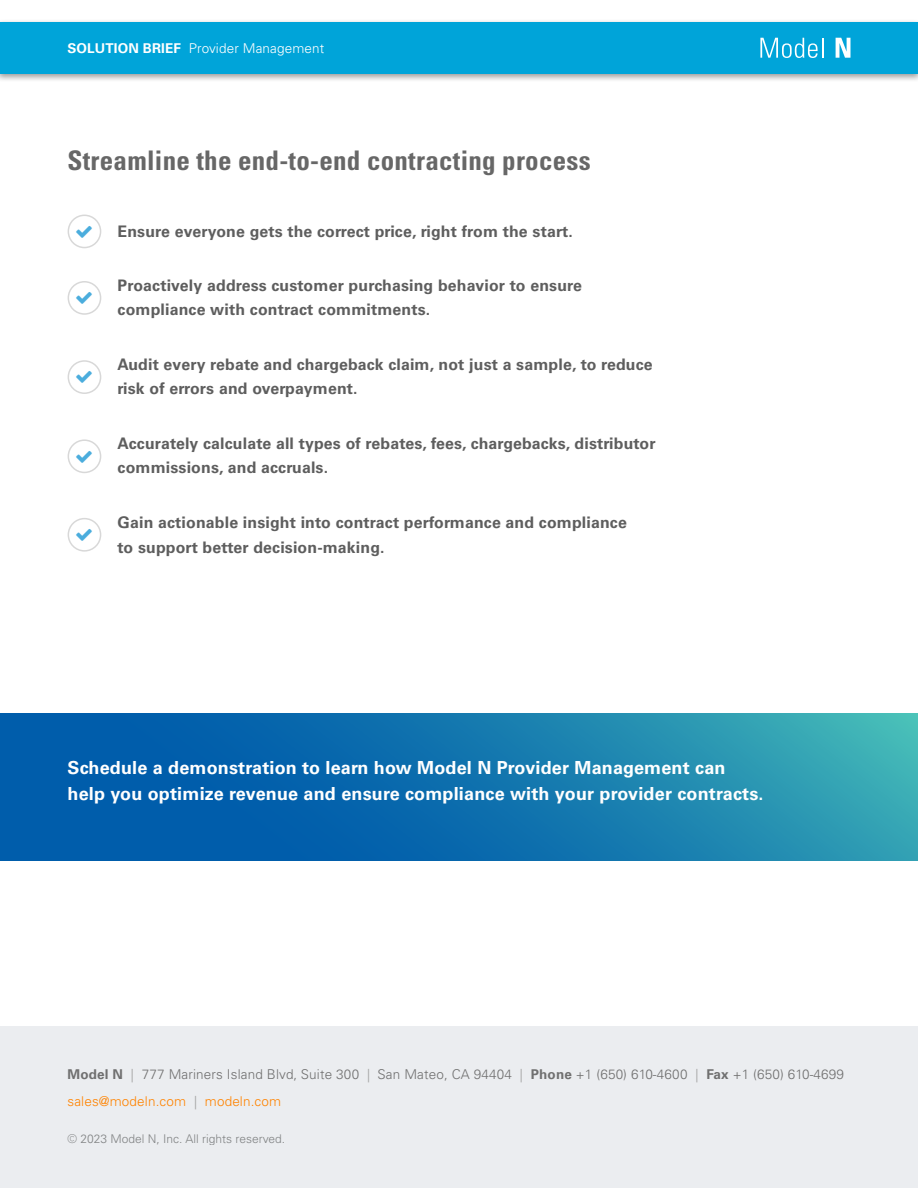
<style>
.page{position:relative;width:918px;height:1188px;background:#fff}
.page>*{position:absolute;margin:0;border:0;box-sizing:border-box;transform-origin:0 0}
.t1{font:700 condensed 27px "Univers LT Pro";letter-spacing:.01em;color:#676767}
.t2{font:700 18px/25.5px "Univers LT Pro 65";letter-spacing:.01em;color:#fff}
.t3{font:700 15.9px/24.3px "Univers LT Pro 65";letter-spacing:.01em;color:#5e5e5e}
.t4{font:300 13.5px/26.2px "Univers LT Pro 45";letter-spacing:.01em;color:#707070}
.t5{font:300 13.5px "Univers LT Pro 45";letter-spacing:.01em;color:#fff}
.t6{font:300 12px "Univers LT Pro 45";color:#8d8d8d}
.s1{font-family:"Univers LT Pro 65";font-weight:700}
.s2{color:#a0a0a0}
.s3{color:#ff8300}
</style>
<div class="page">
<div style="left:0;top:19px;width:918px;height:63px;background:#000;opacity:.4"></div>
<div style="left:0;top:22px;width:918px;height:52px;background:#00a4d9"></div>
<svg style="left:760px;top:38px;width:58px;height:20px"></svg>
<hr style="left:822px;top:38px;width:2px;height:20px;background:#fff">
<svg style="left:836px;top:38px;width:15px;height:20px"></svg>
<div style="left:0;top:1026px;width:918px;height:162px;background:#ebedf0"></div>
<svg style="left:0;top:714px;width:918px;height:146px;background:#1377ae"></svg>
<div style="left:68px;top:281px;width:33px;height:34px;border:2px solid #d8d8d8;border-radius:50%"></div>
<div style="left:68px;top:360px;width:33px;height:34px;border:2px solid #d8d8d8;border-radius:50%"></div>
<div style="left:68px;top:439px;width:33px;height:34px;border:2px solid #d8d8d8;border-radius:50%"></div>
<div style="left:68px;top:518px;width:33px;height:34px;border:2px solid #d8d8d8;border-radius:50%"></div>
<div style="left:68px;top:215px;width:33px;height:33px;border:2px solid #d8d8d8;border-radius:50%"></div>
<p class="t5" style="left:68px;top:39px;width:258px"><span class="s1">SOLUTION BRIEF</span> Provider Management</p>
<h1 class="t1" style="left:68px;top:143px;width:525px">Streamline the end-to-end contracting process</h1>
<p class="t3" style="left:118px;top:218px;width:457px">Ensure everyone gets the correct price, right from the start.</p>
<p class="t3" style="left:118px;top:272px;width:466px">Proactively address customer purchasing behavior to ensure compliance with contract commitments.</p>
<p class="t3" style="left:118px;top:351px;width:537px">Audit every rebate and chargeback claim, not just a sample, to reduce risk of errors and overpayment.</p>
<p class="t3" style="left:118px;top:431px;width:540px">Accurately calculate all types of rebates, fees, chargebacks, distributor commissions, and accruals.</p>
<p class="t3" style="left:118px;top:510px;width:511px">Gain actionable insight into contract performance and compliance to support better decision-making.</p>
<p class="t2" style="left:68px;top:754px;width:698px">Schedule a demonstration to learn how Model N Provider Management can help you optimize revenue and ensure compliance with your provider contracts.</p>
<p class="t4" style="left:68px;top:1061px;width:778px"><span class="s1">Model N</span> <span class="s2">|</span> 777 Mariners Island Blvd, Suite 300 <span class="s2">|</span> San Mateo, CA 94404 <span class="s2">|</span> <span class="s1">Phone</span> +1 (650) 610-4600 <span class="s2">|</span> <span class="s1">Fax</span> +1 (650) 610-4699 <span class="s3">sales@modeln.com</span> <span class="s2">|</span> <span class="s3">modeln.com</span></p>
<p class="t6" style="left:68px;top:1131px;width:219px">© 2023 Model N, Inc. All rights reserved.</p>
</div>
